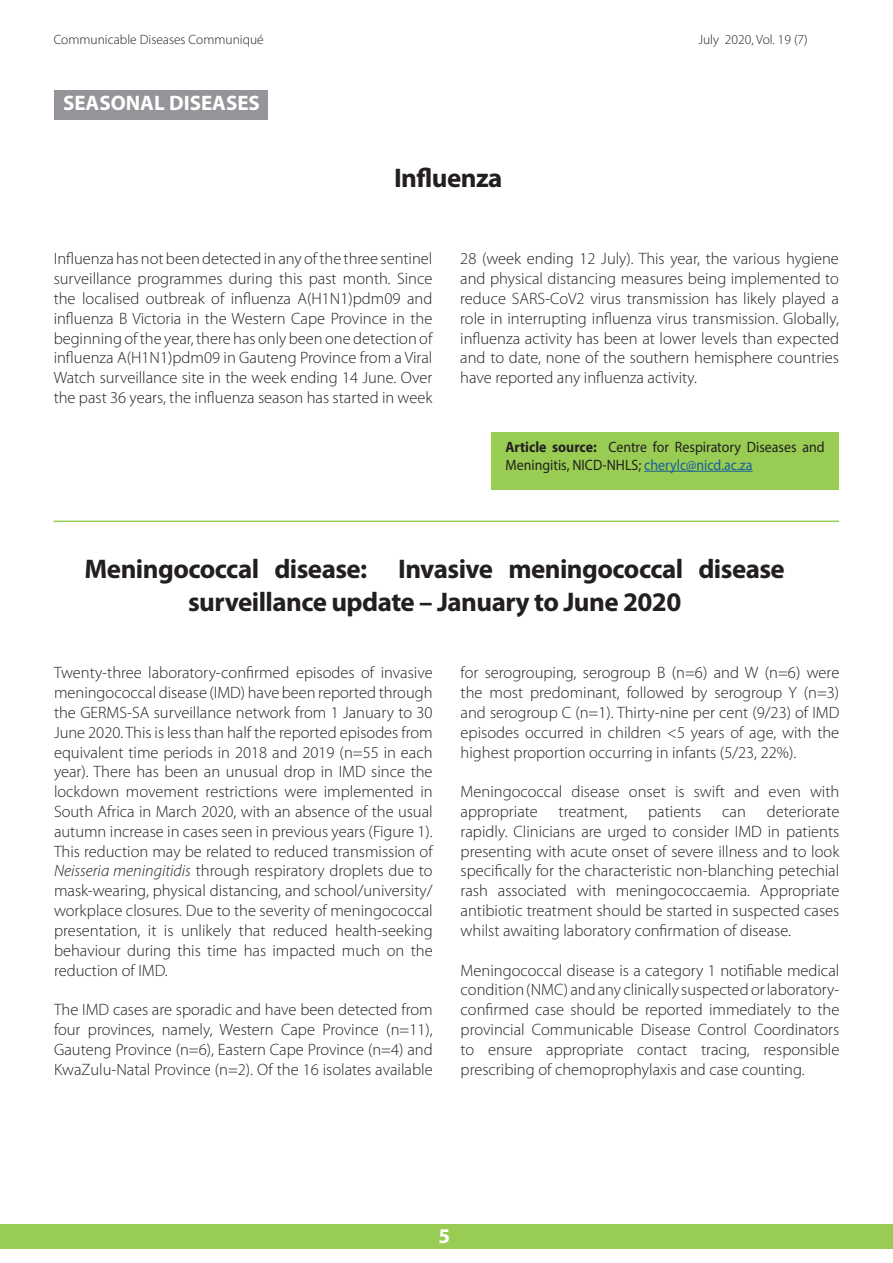
<style>
.page{position:relative;width:893px;height:1263px;background:#fff}
.page>*{position:absolute;margin:0;border:0;box-sizing:border-box;transform-origin:0 0}
.t1{font:700 27px/32.4px "Myriad Pro";letter-spacing:-.02em;color:#231f20;text-align:center}
.t2{font:700 21px "Myriad Pro";color:#fff}
.t3{font:300 16.5px/19.8px "Myriad Pro";color:#231f20;text-align:justify}
.t4{font:15px/18px "Myriad Pro";color:#231f20;scale:.93 1}
.t5{font:300 13.5px "Myriad Pro";color:#231f20}
.s1{font-weight:700}
.s2{color:#175d9e}
.s3{font-style:italic}
</style>
<div class="page">
<div style="left:0;top:1224px;width:893px;height:25px;background:#99cc52"></div>
<div style="left:491px;top:432px;width:348px;height:57px;background:#99cc52"></div>
<hr style="left:644px;top:471px;width:109px;height:1px;background:#175d9e">
<div style="left:54px;top:90px;width:214px;height:29px;background:#939598"></div>
<hr style="left:54px;top:521px;width:785px;height:1px;background:#99cc52">
<p class="t5" style="left:54px;top:32px;width:212px">Communicable Diseases Communiqué</p>
<p class="t5" style="left:698px;top:32px;width:111px">July 2020, Vol. 19 (7)</p>
<p class="t2" style="left:63px;top:89px;width:198px">SEASONAL DISEASES</p>
<p class="t1" style="left:394px;top:161px;width:110px">Influenza</p>
<p class="t3" style="left:54px;top:249px;width:380px">Influenza has not been detected in any of the three sentinel surveillance programmes during this past month. Since the localised outbreak of influenza A(H1N1)pdm09 and influenza B Victoria in the Western Cape Province in the beginning of the year, there has only been one detection of influenza A(H1N1)pdm09 in Gauteng Province from a Viral Watch surveillance site in the week ending 14 June. Over the past 36 years, the influenza season has started in week</p>
<p class="t3" style="left:460px;top:249px;width:380px">28 (week ending 12 July). This year, the various hygiene and physical distancing measures being implemented to reduce SARS-CoV2 virus transmission has likely played a role in interrupting influenza virus transmission. Globally, influenza activity has been at lower levels than expected and to date, none of the southern hemisphere countries have reported any influenza activity.</p>
<p class="t4" style="left:505px;top:437px;width:345px"><span class="s1">Article source:</span> Centre for Respiratory Diseases and<br>Meningitis, NICD-NHLS; <span class="s2">cherylc@nicd.ac.za</span></p>
<p class="t1" style="left:85px;top:552px;width:702px">Meningococcal disease: Invasive meningococcal disease surveillance update – January to June 2020</p>
<p class="t3" style="left:54px;top:663px;width:380px">Twenty-three laboratory-confirmed episodes of invasive meningococcal disease (IMD) have been reported through the GERMS-SA surveillance network from 1 January to 30<br>June 2020. This is less than half the reported episodes from equivalent time periods in 2018 and 2019 (n=55 in each year). There has been an unusual drop in IMD since the lockdown movement restrictions were implemented in South Africa in March 2020, with an absence of the usual autumn increase in cases seen in previous years (Figure 1).<br>This reduction may be related to reduced transmission of <span class="s3">Neisseria meningitidis</span> through respiratory droplets due to mask-wearing, physical distancing, and school/university/ workplace closures. Due to the severity of meningococcal presentation, it is unlikely that reduced health-seeking behaviour during this time has impacted much on the reduction of IMD.</p>
<p class="t3" style="left:54px;top:1000px;width:380px">The IMD cases are sporadic and have been detected from four provinces, namely, Western Cape Province (n=11), Gauteng Province (n=6), Eastern Cape Province (n=4) and KwaZulu-Natal Province (n=2). Of the 16 isolates available</p>
<p class="t3" style="left:461px;top:663px;width:380px">for serogrouping, serogroup B (n=6) and W (n=6) were the most predominant, followed by serogroup Y (n=3) and serogroup C (n=1). Thirty-nine per cent (9/23) of IMD episodes occurred in children &lt;5 years of age, with the highest proportion occurring in infants (5/23, 22%).</p>
<p class="t3" style="left:461px;top:782px;width:380px">Meningococcal disease onset is swift and even with appropriate</p>
<p class="t3" style="left:461px;top:802px;width:380px;text-indent:306px">deteriorate rapidly. Clinicians are urged to consider IMD in patients presenting with acute onset of severe illness and to look specifically for the characteristic non-blanching petechial rash associated with meningococcaemia. Appropriate antibiotic treatment should be started in suspected cases whilst awaiting laboratory confirmation of disease.</p>
<p class="t3" style="left:461px;top:960px;width:380px">Meningococcal disease is a category 1 notifiable medical condition (NMC) and any clinically suspected or laboratory&shy;confirmed case should be reported immediately to the provincial Communicable Disease Control Coordinators to ensure appropriate contact tracing, responsible prescribing of chemoprophylaxis and case counting.</p>
<p class="t3" style="left:559px;top:802px;width:70px">treatment,</p>
<p class="t3" style="left:648px;top:802px;width:55px">patients</p>
<p class="t3" style="left:722px;top:802px;width:25px">can</p>
<p class="t2" style="left:438px;top:1222px;width:13px">5</p>
</div>
